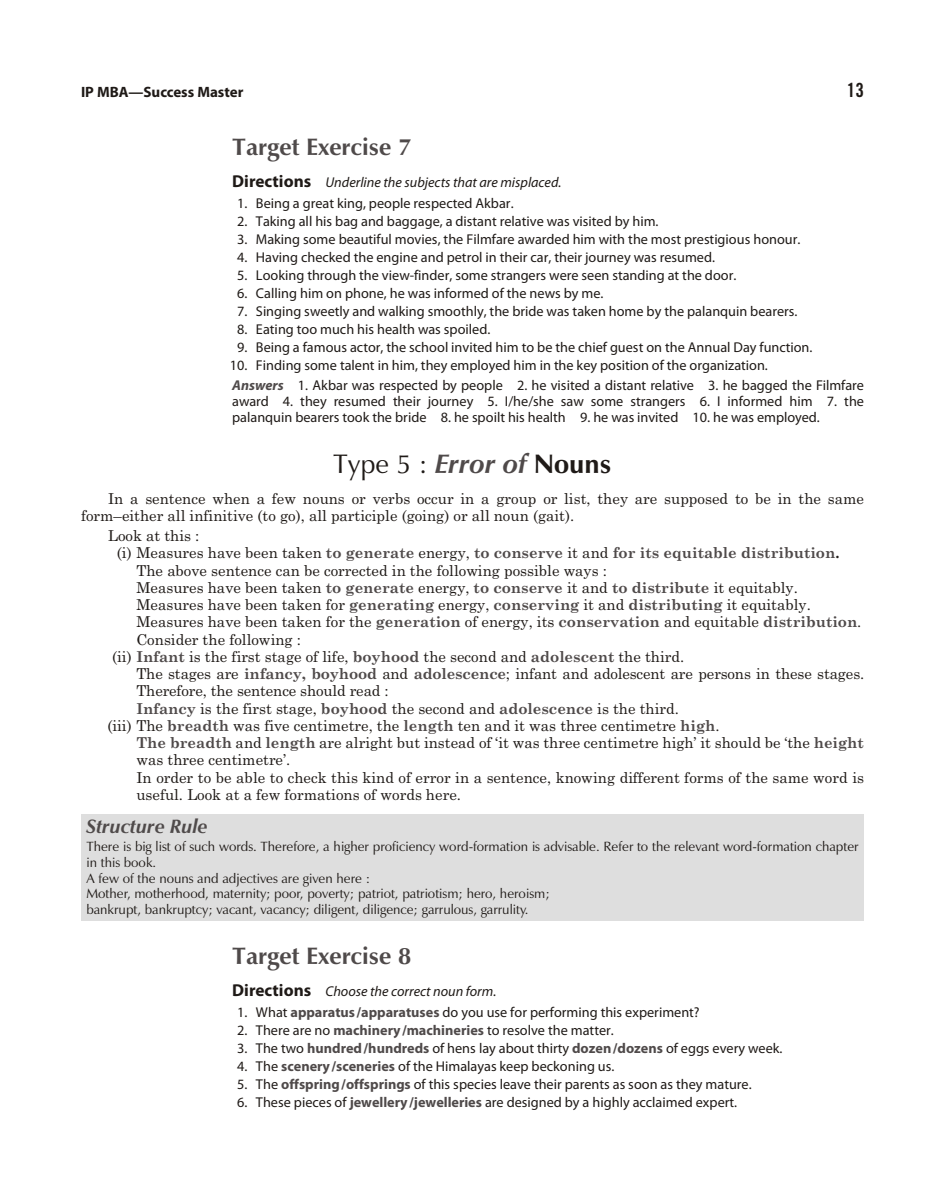
<style>
.page{position:relative;width:945px;height:1188px;background:#fff}
.page>*{position:absolute;margin:0;border:0;box-sizing:border-box;transform-origin:0 0}
.t1{font:italic 700 27px "Zapf Humnst BT";color:#4f4a4a}
.t2{font:700 24px "Zapf Humnst BT";color:#4f4a4a}
.t3{font:italic 700 19.5px "Zapf Humnst BT";color:#4f4a4a}
.t4{font:700 19.5px "Trade Gothic LT Cond Eighteen";color:#1f1a17}
.t5{font:15px/17.2px "Century Schoolbook";color:#1f1a17}
.t6{font:700 15px "Century Schoolbook";color:#4f4a4a}
.t7{font:700 15px "Myriad Pro";color:#1f1a17}
.t8{font:14.25px/20.1px "Myriad Pro";color:#1f1a17}
.t9{font:italic 14.25px "Myriad Pro";letter-spacing:-.005em;color:#1f1a17}
.t10{font:13.5px/15.8px "Zapf Humnst BT";color:#1f1a17}
.s1{font-weight:700;font-style:normal;font-size:17.25px}
.s2{font-weight:700;font-style:italic;color:#4f4a4a}
.s3{font-weight:400;font-style:normal;color:#1f1a17}
.s4{font-style:normal;color:#1f1a17}
.s5{font-weight:400;color:#1f1a17}
.s6{color:#1f1a17}
.s7{font-weight:700;color:#4f4a4a}
</style>
<div class="page">
<div style="left:81px;top:814px;width:783px;height:107px;background:#dedede"></div>
<p class="t7" style="left:81px;top:85px;width:164px">IP MBA—Success Master</p>
<h3 class="t4" style="left:847px;top:83px;width:19px">13</h3>
<h2 class="t2" style="left:232px;top:137px;width:180px">Target Exercise 7</h2>
<p class="t9" style="left:232px;top:177px;width:331px"><span class="s1">Di rec tions</span> Un der line the sub jects that are mis placed.</p>
<p class="t8" style="left:237px;top:194px;width:278px">1. Being a great king, people respected Akbar.</p>
<p class="t8" style="left:237px;top:212px;width:423px">2. Taking all his bag and baggage, a distant relative was visited by him.</p>
<p class="t8" style="left:237px;top:230px;width:565px">3. Making some beautiful movies, the Filmfare awarded him with the most prestigious honour.</p>
<p class="t8" style="left:237px;top:248px;width:479px">4. Having checked the engine and petrol in their car, their journey was resumed.</p>
<p class="t8" style="left:237px;top:266px;width:501px">5. Looking through the view-finder, some strangers were seen standing at the door.</p>
<p class="t8" style="left:237px;top:284px;width:368px">6. Calling him on phone, he was informed of the news by me.</p>
<p class="t8" style="left:237px;top:302px;width:562px">7. Singing sweetly and walking smoothly, the bride was taken home by the palanquin bearers.</p>
<p class="t8" style="left:237px;top:320px;width:255px">8. Eating too much his health was spoiled.</p>
<p class="t8" style="left:237px;top:338px;width:577px">9. Being a famous actor, the school invited him to be the chief guest on the Annual Day function.</p>
<p class="t8" style="left:230px;top:356px;width:636px">10. Finding some talent in him, they employed him in the key position of the organization.<br><span class="s2">An swers</span> 1. Akbar was re spected by peo ple 2. he visited a dis tant rel a tive 3. he bagged the Filmfare</p>
<p class="t8" style="left:232px;top:394px;width:633px;line-height:15.9px">award 4. they re sumed their jour ney 5. I/he/she saw some strang ers 6. I in formed him 7. the pa lan quin bear ers took the bride 8. he spoilt his health 9. he was in vited 10. he was employed.</p>
<h1 class="t1" style="left:333px;top:453px;width:280px"><span class="s3">Type 5 :</span> Error of <span class="s4">Nouns</span></h1>
<p class="t5" style="left:81px;top:491px;width:784px;text-indent:27px">In a sentence when a few nouns or verbs occur in a group or list, they are supposed to be in the same form–either all infinitive (to go), all participle (going) or all noun (gait).</p>
<p class="t5" style="left:108px;top:528px;width:93px">Look at this :</p>
<p class="t6" style="left:117px;top:547px;width:724px"><span class="s5">(i) Measures have been taken</span> to gen er ate <span class="s5">en ergy,</span> to con serve <span class="s5">it and</span> for its eq ui ta ble dis tri bu tion<span class="s6">.</span></p>
<p class="t5" style="left:136px;top:563px;width:472px">The above sentence can be corrected in the following possible ways :</p>
<p class="t5" style="left:136px;top:580px;width:663px">Measures have been taken <span class="s7">to gen er ate</span> en ergy, <span class="s7">to con serve</span> it and <span class="s7">to dis trib ute</span> it eq ui ta bly.</p>
<p class="t5" style="left:136px;top:597px;width:676px">Measures have been taken for <span class="s7">gen er at ing</span> en ergy, <span class="s7">con serv ing</span> it and <span class="s7">dis trib ut ing</span> it eq ui ta bly.</p>
<p class="t5" style="left:136px;top:615px;width:727px">Measures have been taken for the <span class="s7">gen er a tion</span> of en ergy, its <span class="s7">con ser va tion</span> and eq ui ta ble <span class="s7">dis tri bu tion</span>.</p>
<p class="t5" style="left:136px;top:632px;width:166px">Consider the following :</p>
<p class="t5" style="left:112px;top:649px;width:574px">(ii) <span class="s7">In fant</span> is the first stage of life, <span class="s7">boy hood</span> the sec ond and <span class="s7">ad o les cent</span> the third.</p>
<p class="t5" style="left:136px;top:666px;width:729px">The stages are <span class="s7">in fancy, boy hood</span> and <span class="s7">ad o les cence</span>; in fant and ad o les cent are persons in these stages.</p>
<p class="t5" style="left:136px;top:684px;width:254px">There fore, the sen tence should read :</p>
<p class="t5" style="left:136px;top:701px;width:544px"><span class="s7">In fancy</span> is the first stage, <span class="s7">boy hood</span> the sec ond and <span class="s7">ad o les cence</span> is the third.</p>
<p class="t5" style="left:107px;top:718px;width:614px">(iii) The <span class="s7">breadth</span> was five centimetre, the <span class="s7">length</span> ten and it was three centimetre <span class="s7">high</span>.</p>
<p class="t5" style="left:136px;top:735px;width:729px"><span class="s7">The breadth</span> and <span class="s7">length</span> are al right but in stead of ‘it was three centi metre high’ it should be ‘the <span class="s7">height</span></p>
<p class="t5" style="left:136px;top:753px;width:155px">was three centi metre’.</p>
<p class="t5" style="left:136px;top:770px;width:729px">In order to be able to check this kind of error in a sentence, knowing different forms of the same word is</p>
<p class="t5" style="left:136px;top:787px;width:326px">useful. Look at a few formations of words here.</p>
<h3 class="t3" style="left:86px;top:818px;width:123px">Structure Rule</h3>
<p class="t10" style="left:86px;top:840px;width:774px">There is big list of such words. Therefore, a higher proficiency word-formation is advisable. Refer to the relevant word-formation chapter in this book.<br>A few of the nouns and adjectives are given here :<br>Mother, motherhood, maternity; poor, poverty; patriot, patriotism; hero, heroism;<br>bankrupt, bankruptcy; vacant, vacancy; diligent, diligence; garrulous, garrulity.</p>
<h2 class="t2" style="left:232px;top:946px;width:180px">Target Exercise 8</h2>
<p class="t9" style="left:232px;top:986px;width:266px"><span class="s1">Di rec tions</span> Choose the cor rect noun form.</p>
<p class="t8" style="left:237px;top:1003px;width:464px">1. What <span class="s7">ap pa ra tus /ap pa ra tuses</span> do you use for per form ing this ex per i ment?</p>
<p class="t8" style="left:237px;top:1021px;width:378px">2. There are no <span class="s7">ma chin ery/ma chin er ies</span> to re solve the mat ter.</p>
<p class="t8" style="left:237px;top:1039px;width:547px">3. The two <span class="s7">hun dred/hun dreds</span> of hens lay about thirty <span class="s7">dozen/doz ens</span> of eggs ev ery week.</p>
<p class="t8" style="left:237px;top:1057px;width:379px">4. The <span class="s7">scen ery/scen er ies</span> of the Hi ma la yas keep beck on ing us.</p>
<p class="t8" style="left:237px;top:1075px;width:516px">5. The <span class="s7">off spring/off springs</span> of this spe cies leave their par ents as soon as they ma ture.</p>
<p class="t8" style="left:237px;top:1093px;width:502px">6. These pieces of <span class="s7">jewel lery/jewel ler ies</span> are de signed by a highly ac claimed ex pert.</p>
</div>
